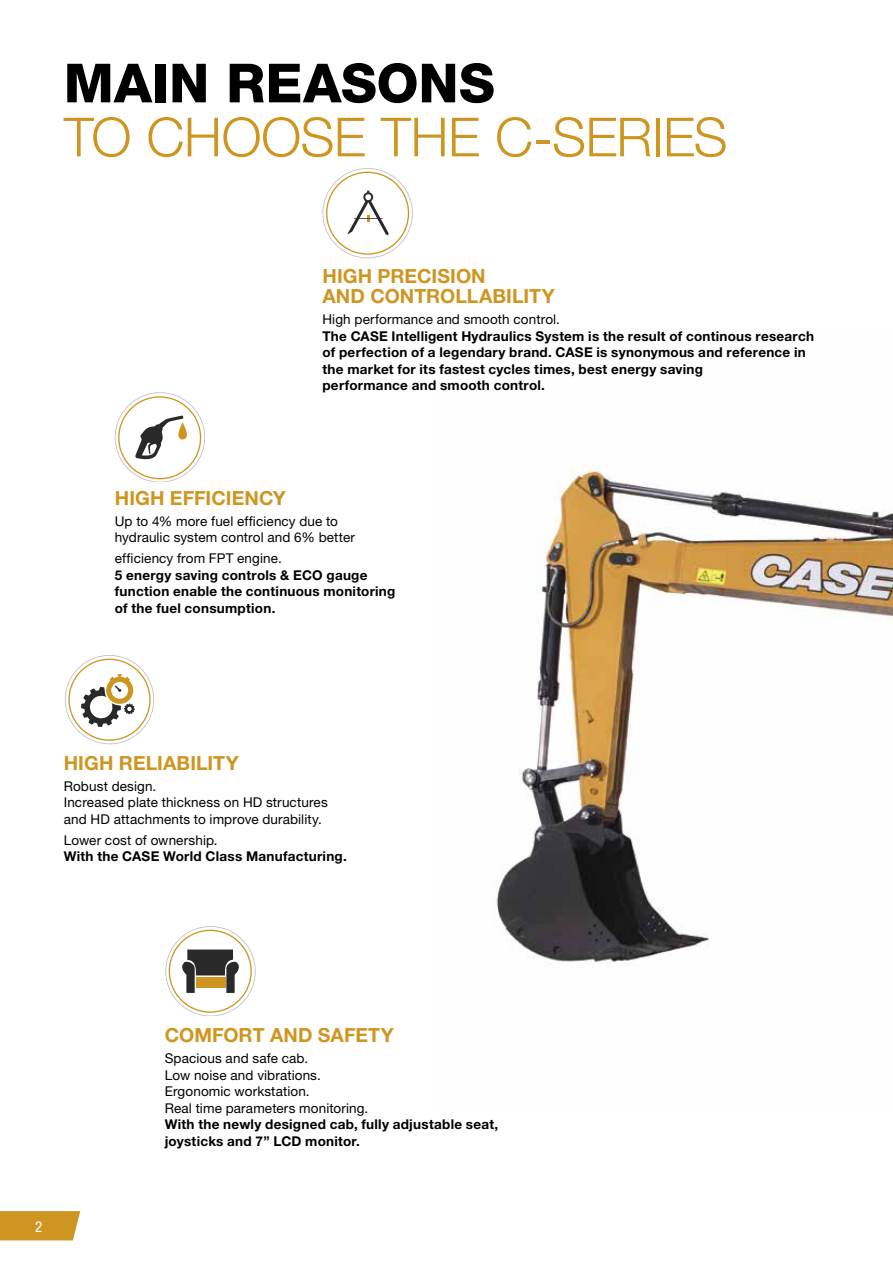
<style>
.page{position:relative;width:893px;height:1263px;background:#fff}
.page>*{position:absolute;margin:0;border:0;box-sizing:border-box;transform-origin:0 0}
.t1{font:300 54px "Helvetica Neue LT Pro";letter-spacing:-.01em;color:#ce9620}
.t2{font:800 54px "Helvetica Neue LT Pro";letter-spacing:.005em;color:#000}
.t3{font:700 19.5px/20.2px "Helvetica Neue LT Pro";letter-spacing:.005em;color:#ce9620}
.t4{font:condensed 15px "Helvetica Neue LT Std";color:#fff}
.t5{font:700 13.5px/16.5px "Helvetica Neue LT Pro";letter-spacing:.02em;color:#000}
.t6{font:13.5px/16.5px "Helvetica Neue LT Pro";letter-spacing:.01em;color:#000}
</style>
<div class="page">
<svg style="left:0;top:1211px;width:80px;height:29px;background:#d09a2a"></svg>
<img style="left:496px;top:465px;width:397px;height:502px">
<svg style="left:322px;top:168px;width:91px;height:90px"></svg>
<svg style="left:115px;top:392px;width:90px;height:89px"></svg>
<svg style="left:178px;top:422px;width:9px;height:17px"></svg>
<svg style="left:65px;top:655px;width:89px;height:89px"></svg>
<svg style="left:166px;top:926px;width:90px;height:89px"></svg>
<h1 class="t2" style="left:64px;top:51px;width:433px">MAIN REASONS</h1>
<h1 class="t1" style="left:64px;top:104px;width:665px">TO CHOOSE THE C-SERIES</h1>
<h2 class="t3" style="left:322px;top:266px;width:234px">HIGH PRECISION<br>AND CONTROLLABILITY</h2>
<p class="t6" style="left:322px;top:311px;width:239px">High performance and smooth control.</p>
<p class="t5" style="left:322px;top:327px;width:493px">The CASE Intelligent Hydraulics System is the result of continous research of perfection of a legendary brand. CASE is synonymous and reference in the market for its fastest cycles times, best energy saving<br>performance and smooth control.</p>
<h2 class="t3" style="left:115px;top:488px;width:173px">HIGH EFFICIENCY</h2>
<p class="t6" style="left:115px;top:513px;width:242px">Up to 4% more fuel efficiency due to hydraulic system control and 6% better</p>
<p class="t6" style="left:115px;top:550px;width:168px">efficiency from FPT engine.</p>
<p class="t5" style="left:115px;top:566px;width:282px">5 energy saving controls &amp; ECO gauge function enable the continuous monitoring of the fuel consumption.</p>
<h2 class="t3" style="left:64px;top:752px;width:177px">HIGH RELIABILITY</h2>
<p class="t6" style="left:64px;top:777px;width:266px">Robust design.<br>Increased plate thickness on HD structures and HD attachments to improve durability.</p>
<p class="t6" style="left:64px;top:831px;width:155px">Lower cost of ownership.</p>
<p class="t5" style="left:64px;top:848px;width:285px">With the CASE World Class Manufacturing.</p>
<p class="t4" style="left:35px;top:1218px;width:9px">2</p>
<h2 class="t3" style="left:165px;top:1025px;width:231px">COMFORT AND SAFETY</h2>
<p class="t6" style="left:165px;top:1050px;width:205px">Spacious and safe cab.<br>Low noise and vibrations.<br>Ergonomic workstation.<br>Real time parameters monitoring.</p>
<p class="t5" style="left:165px;top:1116px;width:335px">With the newly designed cab, fully adjustable seat, joysticks and 7” LCD monitor.</p>
</div>
